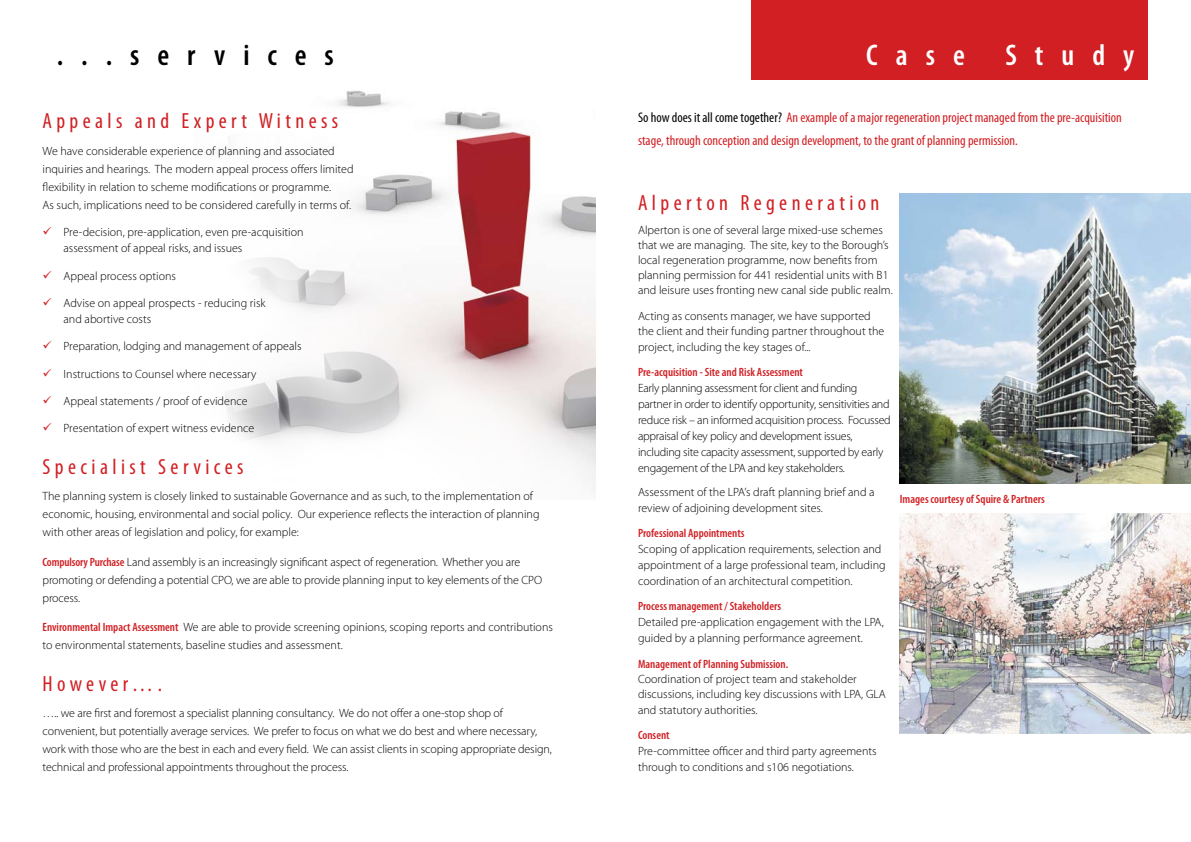
<style>
.page{position:relative;width:1191px;height:842px;background:#fff}
.page>*{position:absolute;margin:0;border:0;box-sizing:border-box;transform-origin:0 0}
.t1{font:600 condensed 30px "Myriad Pro";letter-spacing:.6em;color:#000}
.t2{font:600 condensed 30px "Myriad Pro";letter-spacing:.6em;color:#fff}
.t3{font:condensed 22px "Myriad Pro";letter-spacing:.2em;color:#d11f23}
.t4{font:condensed 14px/23px "Myriad Pro";color:#d11f23}
.t5{font:300 12px/18px "Myriad Pro";color:#000}
.t6{font:300 12px/16px "Myriad Pro";letter-spacing:-.02em;color:#000}
.t7{font:600 condensed 12px "Myriad Pro";color:#d11f23}
.s1{font-weight:600;font-stretch:condensed;color:#d11f23}
.s2{color:#000}
</style>
<div class="page">
<div style="left:751px;top:0;width:397px;height:79px;background:#d11f23"></div>
<img style="left:225px;top:90px;width:370px;height:400px">
<img style="left:900px;top:514px;width:291px;height:220px">
<img style="left:900px;top:194px;width:291px;height:289px">
<h1 class="t1" style="left:57px;top:39px;width:279px">...services</h1>
<h1 class="t2" style="left:866px;top:39px;width:100px">Case</h1>
<h1 class="t2" style="left:1005px;top:39px;width:130px">Study</h1>
<h2 class="t3" style="left:43px;top:108px;width:297px">Appeals and Expert Witness</h2>
<p class="t5" style="left:43px;top:142px;width:312px">We have considerable experience of planning and associated inquiries and hearings. The modern appeal process offers limited flexibility in relation to scheme modifications or programme.<br>As such, implications need to be considered carefully in terms of.</p>
<p class="t5" style="left:64px;top:225px;width:241px;line-height:16px">Pre-decision, pre-application, even pre-acquisition assessment of appeal risks, and issues</p>
<p class="t5" style="left:64px;top:267px;width:114px">Appeal process options</p>
<p class="t5" style="left:64px;top:295px;width:203px;line-height:16px">Advise on appeal prospects - reducing risk and abortive costs</p>
<p class="t5" style="left:64px;top:338px;width:239px">Preparation, lodging and management of appeals</p>
<p class="t5" style="left:64px;top:365px;width:194px">Instructions to Counsel where necessary</p>
<p class="t5" style="left:64px;top:392px;width:186px">Appeal statements / proof of evidence</p>
<p class="t5" style="left:64px;top:420px;width:192px">Presentation of expert witness evidence</p>
<h2 class="t3" style="left:43px;top:453px;width:202px">Specialist Services</h2>
<p class="t5" style="left:43px;top:488px;width:498px">The planning system is closely linked to sustainable Governance and as such, to the implementation of economic, housing, environmental and social policy. Our experience reflects the interaction of planning with other areas of legislation and policy, for example:</p>
<p class="t5" style="left:43px;top:553px;width:501px"><span class="s1">Compulsory Purchase</span> Land assembly is an increasingly significant aspect of regeneration. Whether you are promoting or defending a potential CPO, we are able to provide planning input to key elements of the CPO process.</p>
<p class="t5" style="left:43px;top:618px;width:512px"><span class="s1">Environmental Impact Assessment</span> We are able to provide screening opinions, scoping reports and contributions to environmental statements, baseline studies and assessment.</p>
<h2 class="t3" style="left:43px;top:670px;width:121px">However….</h2>
<p class="t5" style="left:43px;top:704px;width:511px">….. we are first and foremost a specialist planning consultancy. We do not offer a one-stop shop of convenient, but potentially average services. We prefer to focus on what we do best and where necessary, work with those who are the best in each and every field. We can assist clients in scoping appropriate design, technical and professional appointments throughout the process.</p>
<p class="t4" style="left:638px;top:106px;width:485px"><span class="s2">So how does it all come together?</span> An example of a major regeneration project managed from the pre-acquisition stage, through conception and design development, to the grant of planning permission.</p>
<h2 class="t3" style="left:638px;top:190px;width:243px">Alperton Regeneration</h2>
<p class="t5" style="left:638px;top:222px;width:256px;line-height:15px">Alperton is one of several large mixed-use schemes that we are managing. The site, key to the Borough’s local regeneration programme, now benefits from planning permission for 441 residential units with B1 and leisure uses fronting new canal side public realm.</p>
<p class="t5" style="left:638px;top:308px;width:248px;line-height:15.5px">Acting as consents manager, we have supported the client and their funding partner throughout the project, including the key stages of...</p>
<p class="t7" style="left:638px;top:366px;width:166px">Pre-acquisition - Site and Risk Assessment</p>
<p class="t6" style="left:638px;top:381px;width:254px">Early planning assessment for client and funding partner in order to identify opportunity, sensitivities and reduce risk – an informed acquisition process. Focussed appraisal of key policy and development issues, including site capacity assessment, supported by early engagement of the LPA and key stakeholders.</p>
<p class="t5" style="left:638px;top:484px;width:238px;line-height:16px">Assessment of the LPA’s draft planning brief and a review of adjoining development sites.</p>
<p class="t7" style="left:638px;top:526px;width:108px">Professional Appointments</p>
<p class="t5" style="left:638px;top:541px;width:249px;line-height:16px">Scoping of application requirements, selection and appointment of a large professional team, including coordination of an architectural competition.</p>
<p class="t7" style="left:638px;top:600px;width:145px">Process management / Stakeholders</p>
<p class="t5" style="left:638px;top:615px;width:247px;line-height:16px">Detailed pre-application engagement with the LPA, guided by a planning performance agreement.</p>
<p class="t7" style="left:638px;top:657px;width:152px">Management of Planning Submission.</p>
<p class="t5" style="left:638px;top:671px;width:249px;line-height:15.5px">Coordination of project team and stakeholder discussions, including key discussions with LPA, GLA and statutory authorities.</p>
<p class="t7" style="left:638px;top:728px;width:33px">Consent</p>
<p class="t5" style="left:638px;top:743px;width:240px;line-height:16px">Pre-committee officer and third party agreements through to conditions and s106 negotiations.</p>
<p class="t7" style="left:900px;top:493px;width:146px">Images courtesy of Squire &amp; Partners</p>
</div>
